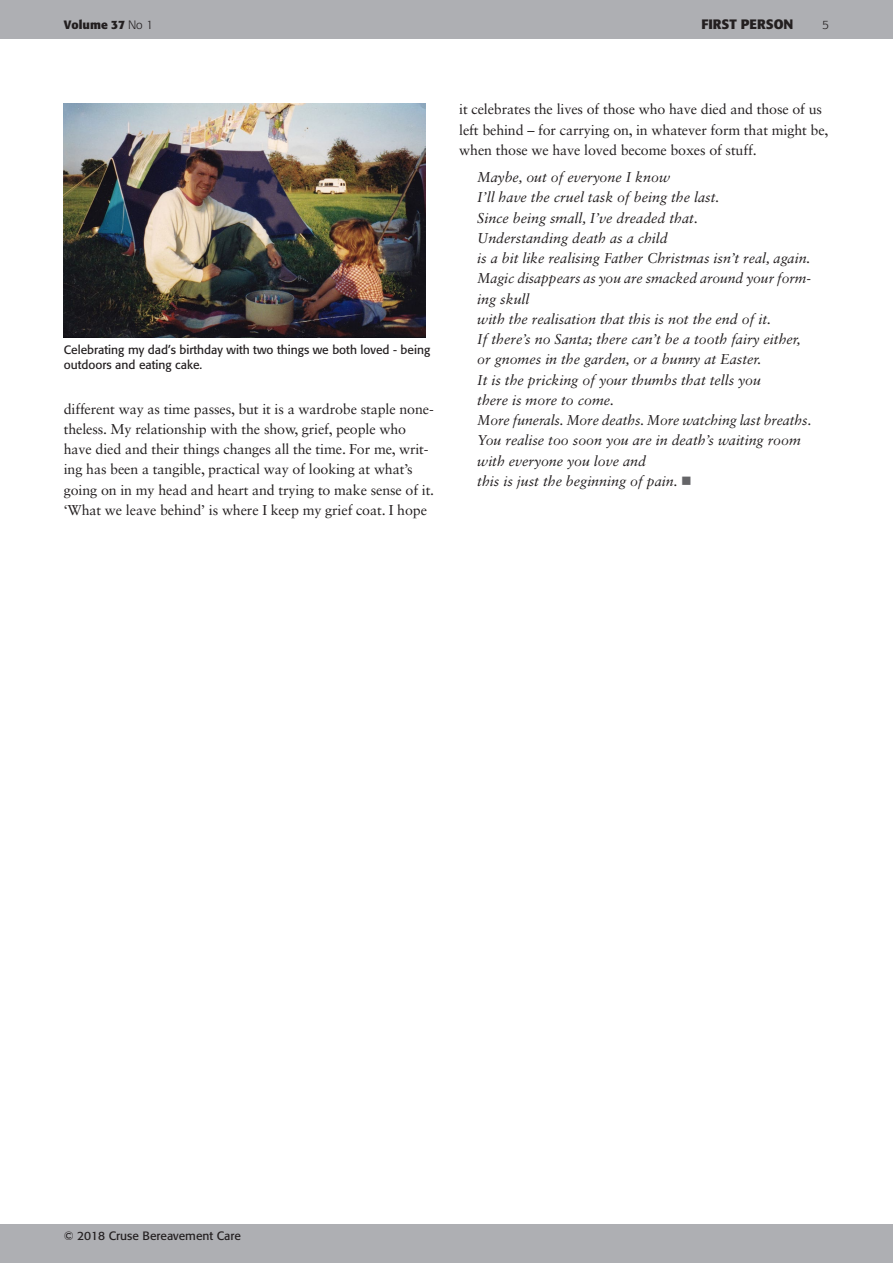
<style>
.page{position:relative;width:893px;height:1263px;background:#fff}
.page>*{position:absolute;margin:0;border:0;box-sizing:border-box;transform-origin:0 0}
.t1{font:italic 14.25px/20.2px "Sabon LT Std";color:#231f20}
.t2{font:14.25px/20.2px "Sabon LT Std";letter-spacing:-.01em;color:#231f20}
.t3{font:700 13.5px "Formata";color:#231f20}
.t4{font:12px/15px "Formata";color:#231f20}
.t5{font:700 12px "Formata";color:#231f20}
.t6{font:300 12px "Formata";color:#231f20}
.s1{font-weight:300}
.s2{color:#656568}
</style>
<div class="page">
<div style="left:0;top:1225px;width:893px;height:38px;background:#aeafb3"></div>
<div style="left:0;top:0;width:893px;height:38px;background:#aeafb3"></div>
<img style="left:64px;top:104px;width:361px;height:234px">
<p class="t5" style="left:64px;top:18px;width:91px">VOLUME 37 <span class="s1">No 1</span></p>
<p class="t3" style="left:701px;top:16px;width:93px">FIRST PERSON</p>
<p class="t6" style="left:822px;top:18px;width:8px">5</p>
<p class="t4" style="left:64px;top:343px;width:368px">Celebrating my dad’s birthday with two things we both loved - being outdoors and eating cake.</p>
<p class="t2" style="left:64px;top:398px;width:372px">different way as time passes, but it is a wardrobe staple none&shy;theless. My relationship with the show, grief, people who have died and their things changes all the time. For me, writ&shy;ing has been a tangible, practical way of looking at what’s going on in my head and heart and trying to make sense of it. ‘What we leave behind’ is where I keep my grief coat. I hope</p>
<p class="t2" style="left:459px;top:99px;width:371px">it celebrates the lives of those who have died and those of us left behind – for carrying on, in whatever form that might be, when those we have loved become boxes of stuff.</p>
<p class="t1" style="left:477px;top:167px;width:336px">Maybe, out of everyone I know<br>I’ll have the cruel task of being the last.<br>Since being small, I’ve dreaded that.<br>Understanding death as a child<br>is a bit like realising Father Christmas isn’t real, again.<br>Magic disappears as you are smacked around your form&shy;ing skull<br>with the realisation that this is not the end of it.<br>If there’s no Santa; there can’t be a tooth fairy either, or gnomes in the garden, or a bunny at Easter.<br>It is the pricking of your thumbs that tells you<br>there is more to come.<br>More funerals. More deaths. More watching last breaths.<br>You realise too soon you are in death’s waiting room with everyone you love and<br>this is just the beginning of pain. <span class="s2">■</span></p>
<p class="t4" style="left:64px;top:1228px;width:179px">© 2018 Cruse Bereavement Care</p>
</div>
